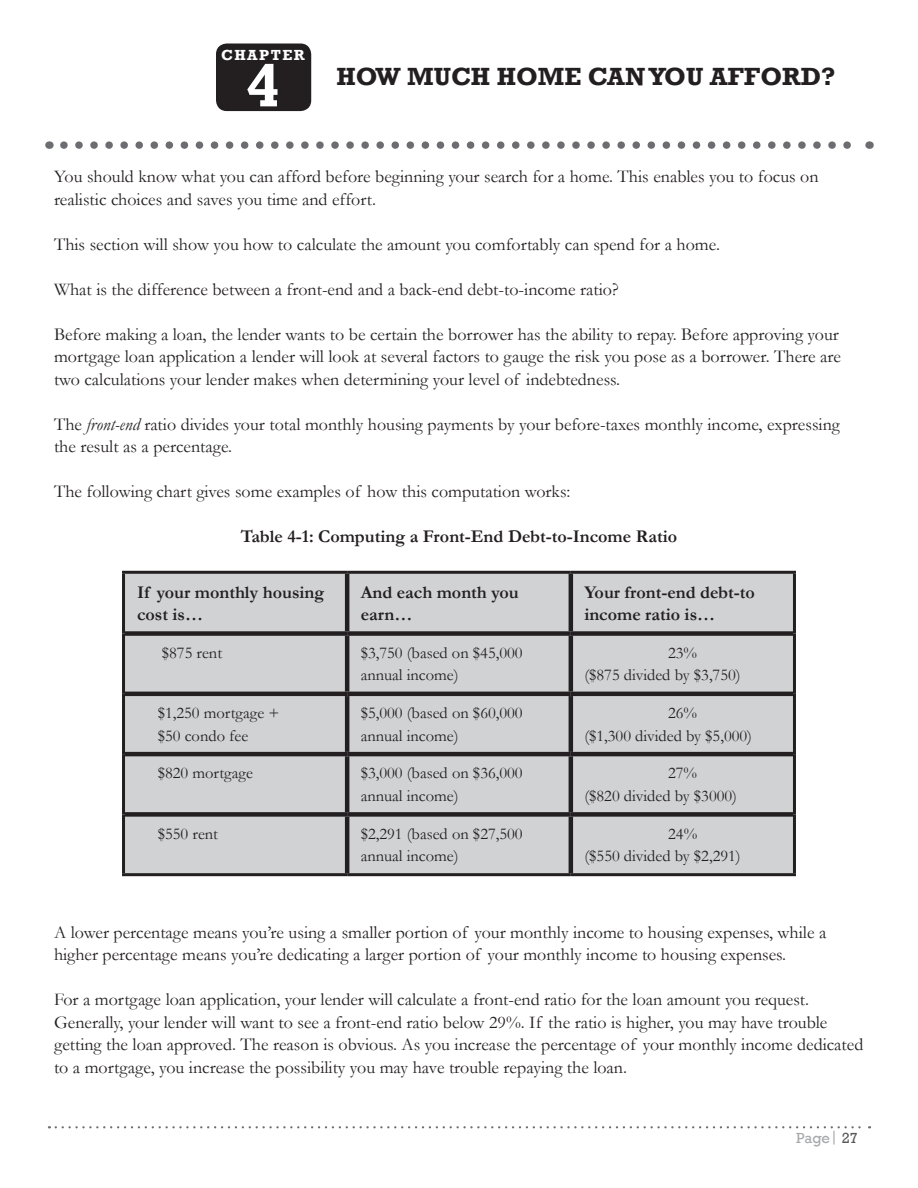
<style>
.page{position:relative;width:918px;height:1188px;background:#fff}
.page>*{position:absolute;margin:0;border:0;box-sizing:border-box;transform-origin:0 0}
.t1{font:700 61.5px "Rockwell";color:#fff}
.t2{font:700 25.5px "Rockwell";color:#231f20}
.t3{font:18px/22.5px "Garamond";color:#231f20}
.t4{font:700 18px/22.5px "Garamond";color:#231f20}
.t5{font:16.5px/22.5px "Garamond";color:#231f20}
.t6{font:700 15px "Rockwell";letter-spacing:.1em;color:#fff}
.t7{font:15px "Rockwell";letter-spacing:-.01em;color:#a8a9ad}
.s1{font-style:italic}
.s2{color:#57585a}
</style>
<div class="page">
<svg style="left:56px;top:1126px;width:814px;height:2px"></svg>
<div style="left:124px;top:572px;width:223px;height:62px;background:#d1d2d4"></div>
<div style="left:347px;top:572px;width:224px;height:62px;background:#d1d2d4"></div>
<div style="left:571px;top:572px;width:223px;height:62px;background:#d1d2d4"></div>
<div style="left:124px;top:634px;width:223px;height:60px;background:#d1d2d4"></div>
<div style="left:347px;top:634px;width:224px;height:60px;background:#d1d2d4"></div>
<div style="left:571px;top:634px;width:223px;height:60px;background:#d1d2d4"></div>
<div style="left:124px;top:694px;width:223px;height:60px;background:#d1d2d4"></div>
<div style="left:347px;top:694px;width:224px;height:60px;background:#d1d2d4"></div>
<div style="left:571px;top:694px;width:223px;height:60px;background:#d1d2d4"></div>
<div style="left:124px;top:754px;width:223px;height:60px;background:#d1d2d4"></div>
<div style="left:347px;top:754px;width:224px;height:60px;background:#d1d2d4"></div>
<div style="left:571px;top:754px;width:223px;height:60px;background:#d1d2d4"></div>
<div style="left:124px;top:814px;width:223px;height:61px;background:#d1d2d4"></div>
<div style="left:347px;top:814px;width:224px;height:61px;background:#d1d2d4"></div>
<div style="left:571px;top:814px;width:223px;height:61px;background:#d1d2d4"></div>
<hr style="left:345px;top:574px;width:4px;height:57px;background:#231f20">
<hr style="left:569px;top:574px;width:4px;height:57px;background:#231f20">
<div style="left:125px;top:631px;width:222px;height:5px;background:#231f20"></div>
<div style="left:347px;top:631px;width:224px;height:5px;background:#231f20"></div>
<hr style="left:345px;top:636px;width:4px;height:56px;background:#231f20">
<div style="left:571px;top:631px;width:222px;height:5px;background:#231f20"></div>
<hr style="left:569px;top:636px;width:4px;height:56px;background:#231f20">
<hr style="left:125px;top:692px;width:222px;height:4px;background:#231f20">
<hr style="left:347px;top:692px;width:224px;height:4px;background:#231f20">
<hr style="left:345px;top:696px;width:4px;height:56px;background:#231f20">
<hr style="left:571px;top:692px;width:222px;height:4px;background:#231f20">
<hr style="left:569px;top:696px;width:4px;height:56px;background:#231f20">
<hr style="left:125px;top:752px;width:222px;height:4px;background:#231f20">
<hr style="left:347px;top:752px;width:224px;height:4px;background:#231f20">
<hr style="left:345px;top:756px;width:4px;height:56px;background:#231f20">
<hr style="left:571px;top:752px;width:222px;height:4px;background:#231f20">
<hr style="left:569px;top:756px;width:4px;height:56px;background:#231f20">
<div style="left:125px;top:812px;width:222px;height:5px;background:#231f20"></div>
<div style="left:347px;top:812px;width:224px;height:5px;background:#231f20"></div>
<hr style="left:345px;top:817px;width:4px;height:56px;background:#231f20">
<div style="left:571px;top:812px;width:222px;height:5px;background:#231f20"></div>
<hr style="left:569px;top:817px;width:4px;height:56px;background:#231f20">
<hr style="left:122px;top:571px;width:225px;height:3px;background:#231f20">
<hr style="left:122px;top:574px;width:3px;height:60px;background:#231f20">
<hr style="left:347px;top:571px;width:224px;height:3px;background:#231f20">
<hr style="left:571px;top:571px;width:225px;height:3px;background:#231f20">
<hr style="left:793px;top:574px;width:3px;height:60px;background:#231f20">
<hr style="left:122px;top:634px;width:3px;height:60px;background:#231f20">
<hr style="left:793px;top:634px;width:3px;height:60px;background:#231f20">
<hr style="left:122px;top:694px;width:3px;height:60px;background:#231f20">
<hr style="left:793px;top:694px;width:3px;height:60px;background:#231f20">
<hr style="left:122px;top:754px;width:3px;height:60px;background:#231f20">
<hr style="left:793px;top:754px;width:3px;height:60px;background:#231f20">
<hr style="left:122px;top:814px;width:3px;height:59px;background:#231f20">
<hr style="left:793px;top:814px;width:3px;height:59px;background:#231f20">
<hr style="left:122px;top:873px;width:225px;height:3px;background:#231f20">
<hr style="left:347px;top:873px;width:224px;height:3px;background:#231f20">
<hr style="left:571px;top:873px;width:225px;height:3px;background:#231f20">
<svg style="left:64px;top:141px;width:787px;height:8px"></svg>
<div style="left:216px;top:44px;width:95px;height:67px;background:#231f20;border-radius:11px"></div>
<p class="t6" style="left:221px;top:46px;width:85px">CHAPTER</p>
<p class="t1" style="left:246px;top:48px;width:35px">4</p>
<h2 class="t2" style="left:336px;top:61px;width:501px">HOW MUCH HOME CAN YOU AFFORD?</h2>
<p class="t3" style="left:54px;top:165px;width:766px">You should know what you can afford before beginning your search for a home. This enables you to focus on realistic choices and saves you time and effort.</p>
<p class="t3" style="left:54px;top:233px;width:667px">This section will show you how to calculate the amount you comfortably can spend for a home.</p>
<p class="t3" style="left:54px;top:278px;width:566px">What is the difference between a front-end and a back-end debt-to-income ratio?</p>
<p class="t3" style="left:54px;top:323px;width:789px;text-align:justify">Before making a loan, the lender wants to be certain the borrower has the ability to repay. Before approving your mortgage loan application a lender will look at several factors to gauge the risk you pose as a borrower. There are two calculations your lender makes when determining your level of indebtedness.</p>
<p class="t3" style="left:54px;top:413px;width:787px">The <span class="s1">front-end</span> ratio divides your total monthly housing payments by your before-taxes monthly income, expressing the result as a percentage.</p>
<p class="t3" style="left:54px;top:480px;width:518px">The following chart gives some examples of how this computation works:</p>
<p class="t4" style="left:241px;top:525px;width:438px">Table 4-1: Computing a Front-End Debt-to-Income Ratio</p>
<p class="t4" style="left:137px;top:580px;width:189px">If your monthly housing cost is…</p>
<p class="t4" style="left:361px;top:580px;width:159px">And each month you earn…</p>
<p class="t4" style="left:584px;top:580px;width:172px">Your front-end debt-to income ratio is…</p>
<p class="t5" style="left:162px;top:641px;width:62px">$875 rent</p>
<p class="t5" style="left:361px;top:641px;width:163px">$3,750 (based on $45,000 annual income)</p>
<p class="t5" style="left:584px;top:641px;width:158px;text-indent:84px">23%<br>($875 divided by $3,750)</p>
<p class="t5" style="left:158px;top:702px;width:123px">$1,250 mortgage + $50 condo fee</p>
<p class="t5" style="left:361px;top:702px;width:163px">$5,000 (based on $60,000 annual income)</p>
<p class="t5" style="left:584px;top:702px;width:169px;text-indent:84px">26%<br>($1,300 divided by $5,000)</p>
<p class="t5" style="left:158px;top:762px;width:97px">$820 mortgage</p>
<p class="t5" style="left:361px;top:762px;width:163px">$3,000 (based on $36,000 annual income)</p>
<p class="t5" style="left:584px;top:762px;width:154px;text-indent:84px">27%<br>($820 divided by $3000)</p>
<p class="t5" style="left:158px;top:822px;width:62px">$550 rent</p>
<p class="t5" style="left:361px;top:822px;width:163px">$2,291 (based on $27,500 annual income)</p>
<p class="t5" style="left:584px;top:822px;width:158px;text-indent:84px">24%<br>($550 divided by $2,291)</p>
<p class="t3" style="left:54px;top:921px;width:774px">A lower percentage means you’re using a smaller portion of your monthly income to housing expenses, while a higher percentage means you’re dedicating a larger portion of your monthly income to housing expenses.</p>
<p class="t3" style="left:54px;top:988px;width:811px">For a mortgage loan application, your lender will calculate a front-end ratio for the loan amount you request.<br>Generally, your lender will want to see a front-end ratio below 29%. If the ratio is higher, you may have trouble getting the loan approved. The reason is obvious. As you increase the percentage of your monthly income dedicated to a mortgage, you increase the possibility you may have trouble repaying the loan.</p>
<p class="t7" style="left:796px;top:1129px;width:63px">Page| <span class="s2">27</span></p>
</div>
